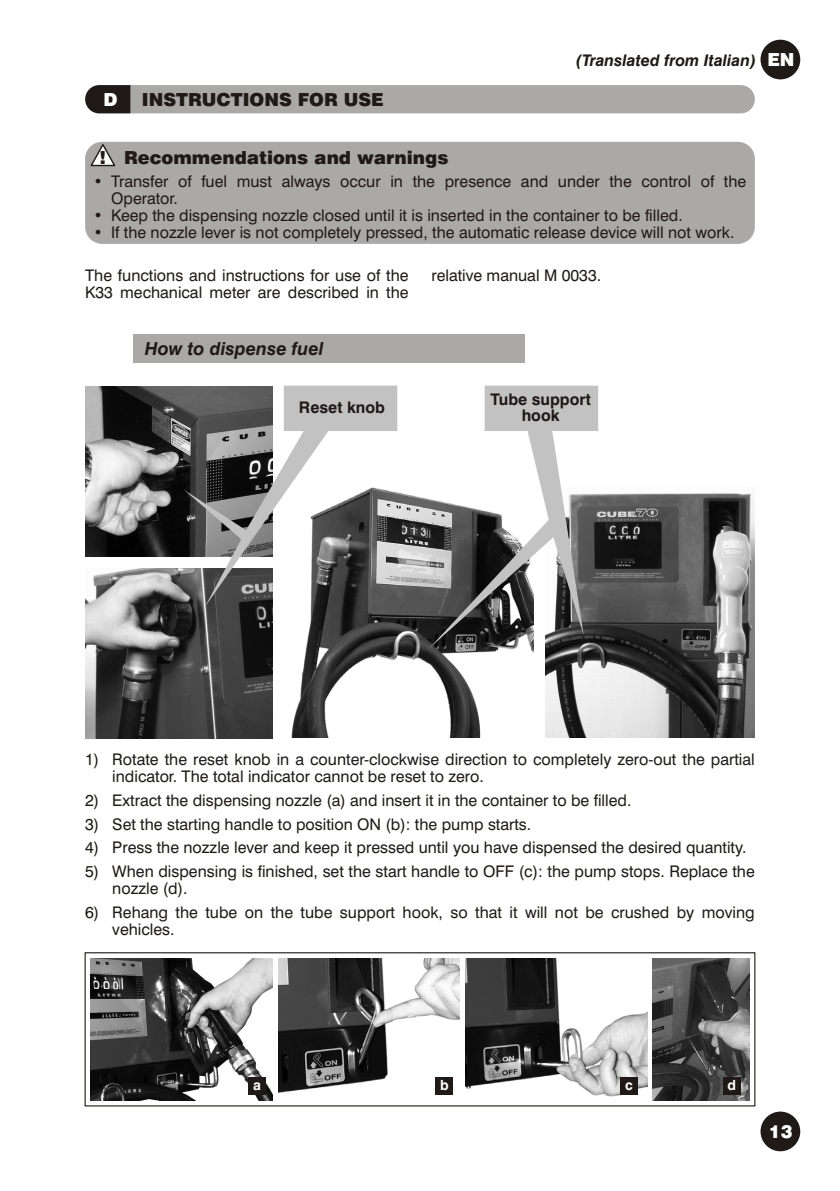
<style>
.page{position:relative;width:840px;height:1191px;background:#fff}
.page>*{position:absolute;margin:0;border:0;box-sizing:border-box;transform-origin:0 0}
.t1{font:900 18px "Swiss 721 BT";color:#1f1a17}
.t2{font:italic 700 18px "Swiss 721 BT";color:#1f1a17}
.t3{font:900 18px "Swiss 721 BT";color:#fff}
.t4{font:16px/17.2px "Swiss 721 BT";color:#1f1a17}
.t5{font:italic 700 16px "Swiss 721 BT";color:#1f1a17}
.t6{font:700 16px/16.2px "Swiss 721 BT";color:#1f1a17;text-align:center}
.t7{font:700 14px "Swiss 721 BT";color:#fff}
.s1{font-weight:900;font-style:normal;font-size:18px;color:#fff}
</style>
<div class="page">
<div style="left:133px;top:334px;width:391px;height:29px;background:#aba8a8"></div>
<div style="left:760px;top:1111px;width:39px;height:40px;background:#1f1a17;border-radius:50%"></div>
<svg style="left:85px;top:85px;width:669px;height:28px;background:#a39f9f"></svg>
<img style="left:545px;top:493px;width:209px;height:244px">
<img style="left:291px;top:492px;width:242px;height:245px">
<img style="left:85px;top:569px;width:187px;height:170px">
<img style="left:85px;top:386px;width:99px;height:170px">
<svg style="left:184px;top:386px;width:213px;height:221px"></svg>
<svg style="left:429px;top:386px;width:169px;height:262px"></svg>
<img style="left:91px;top:958px;width:181px;height:142px">
<img style="left:278px;top:958px;width:181px;height:137px">
<img style="left:465px;top:958px;width:181px;height:139px">
<img style="left:652px;top:958px;width:96px;height:142px">
<div style="left:84px;top:952px;width:671px;height:154px;border:1px solid #1f1a17"></div>
<div style="left:248px;top:1077px;width:17px;height:18px;background:#1f1a17"></div>
<div style="left:435px;top:1077px;width:17px;height:18px;background:#1f1a17"></div>
<div style="left:620px;top:1077px;width:17px;height:18px;background:#1f1a17"></div>
<div style="left:723px;top:1077px;width:17px;height:18px;background:#1f1a17"></div>
<div style="left:760px;top:40px;width:39px;height:39px;background:#1f1a17;border-radius:50%"></div>
<div style="left:85px;top:142px;width:669px;height:102px;background:#aba8a8;border-radius:17px"></div>
<svg style="left:89px;top:143px;width:27px;height:24px"></svg>
<p class="t3" style="left:104px;top:92px;width:16px">D</p>
<p class="t1" style="left:142px;top:92px;width:243px">INSTRUCTIONS FOR USE</p>
<p class="t1" style="left:99px;top:150px;width:350px">! Recommendations and warnings</p>
<p class="t5" style="left:575px;top:54px;width:220px">(Translated from Italian) <span class="s1">EN</span></p>
<p class="t4" style="left:111px;top:174px;width:636px;text-indent:-17px">• Transfer of fuel must always occur in the presence and under the control of the<br>Operator.</p>
<p class="t4" style="left:94px;top:208px;width:590px">• Keep the dispensing nozzle closed until it is inserted in the container to be filled.</p>
<p class="t4" style="left:94px;top:225px;width:642px">• If the nozzle lever is not completely pressed, the automatic release device will not work.</p>
<p class="t4" style="left:85px;top:268px;width:325px">The functions and instructions for use of the<br>K33 mechanical meter are described in the</p>
<p class="t2" style="left:145px;top:341px;width:180px">How to dispense fuel</p>
<p class="t6" style="left:299px;top:401px;width:87px">Reset knob</p>
<p class="t4" style="left:431px;top:268px;width:171px">relative manual M 0033.</p>
<p class="t6" style="left:490px;top:392px;width:102px">Tube support hook</p>
<p class="t4" style="left:112px;top:752px;width:643px;text-indent:-27px">1) Rotate the reset knob in a counter-clockwise direction to completely zero-out the partial indicator. The total indicator cannot be reset to zero.</p>
<p class="t4" style="left:85px;top:793px;width:547px">2) Extract the dispensing nozzle (a) and insert it in the container to be filled.</p>
<p class="t4" style="left:85px;top:817px;width:447px">3) Set the starting handle to position ON (b): the pump starts.</p>
<p class="t4" style="left:85px;top:840px;width:662px">4) Press the nozzle lever and keep it pressed until you have dispensed the desired quantity.</p>
<p class="t4" style="left:112px;top:864px;width:643px;text-indent:-27px">5) When dispensing is finished, set the start handle to OFF (c): the pump stops. Replace the nozzle (d).</p>
<p class="t4" style="left:112px;top:905px;width:643px;text-indent:-27px">6) Rehang the tube on the tube support hook, so that it will not be crushed by moving vehicles.</p>
<p class="t7" style="left:253px;top:1079px;width:9px">a</p>
<p class="t7" style="left:440px;top:1079px;width:10px">b</p>
<p class="t7" style="left:625px;top:1079px;width:9px">c</p>
<p class="t7" style="left:727px;top:1079px;width:10px">d</p>
<p class="t3" style="left:768px;top:1124px;width:25px">13</p>
</div>
